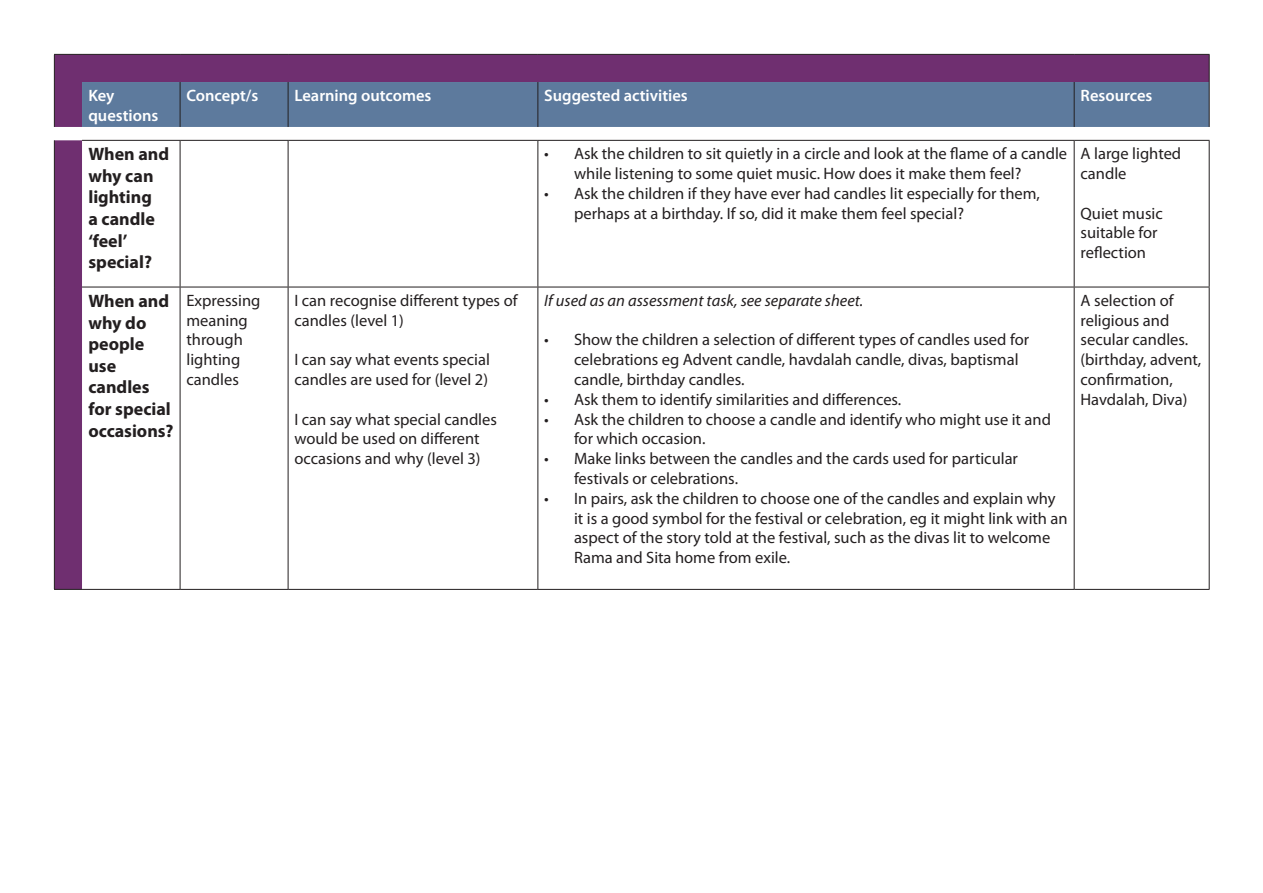
<style>
.page{position:relative;width:1263px;height:893px;background:#fff}
.page>*{position:absolute;margin:0;border:0;box-sizing:border-box;transform-origin:0 0}
.t1{font:700 18px/21.6px "Myriad Pro";color:#231f20}
.t2{font:16.5px/19.8px "Myriad Pro";color:#231f20}
.Heading_2{font:600 16.5px/19.8px "Myriad Pro";color:#fff}
.t3{font:italic 16.5px "Myriad Pro";color:#231f20}
</style>
<div class="page">
<hr style="left:82px;top:140px;width:98px;height:1px;background:#231f20">
<hr style="left:180px;top:140px;width:108px;height:1px;background:#231f20">
<hr style="left:180px;top:141px;width:1px;height:146px;background:#231f20">
<hr style="left:288px;top:140px;width:250px;height:1px;background:#231f20">
<hr style="left:288px;top:141px;width:1px;height:146px;background:#231f20">
<hr style="left:538px;top:140px;width:536px;height:1px;background:#231f20">
<hr style="left:537px;top:141px;width:1px;height:146px;background:#231f20">
<hr style="left:1074px;top:140px;width:135px;height:1px;background:#231f20">
<hr style="left:1074px;top:141px;width:1px;height:146px;background:#231f20">
<hr style="left:82px;top:287px;width:98px;height:1px;background:#231f20">
<hr style="left:180px;top:287px;width:108px;height:1px;background:#231f20">
<hr style="left:180px;top:287px;width:1px;height:302px;background:#231f20">
<hr style="left:288px;top:287px;width:250px;height:1px;background:#231f20">
<hr style="left:288px;top:287px;width:1px;height:302px;background:#231f20">
<hr style="left:538px;top:287px;width:536px;height:1px;background:#231f20">
<hr style="left:537px;top:287px;width:1px;height:302px;background:#231f20">
<hr style="left:1074px;top:287px;width:135px;height:1px;background:#231f20">
<hr style="left:1074px;top:287px;width:1px;height:302px;background:#231f20">
<hr style="left:1209px;top:141px;width:1px;height:146px;background:#231f20">
<hr style="left:1209px;top:287px;width:1px;height:302px;background:#231f20">
<div style="left:54px;top:140px;width:28px;height:450px;background:#6f2f70"></div>
<hr style="left:82px;top:589px;width:98px;height:1px;background:#231f20">
<hr style="left:180px;top:589px;width:108px;height:1px;background:#231f20">
<hr style="left:288px;top:589px;width:250px;height:1px;background:#231f20">
<hr style="left:538px;top:589px;width:536px;height:1px;background:#231f20">
<hr style="left:1074px;top:589px;width:135px;height:1px;background:#231f20">
<div style="left:55px;top:55px;width:1154px;height:72px;background:#6f2f70"></div>
<div style="left:82px;top:82px;width:1127px;height:45px;background:#5d7a9d"></div>
<hr style="left:180px;top:82px;width:1px;height:45px;background:#231f20">
<hr style="left:288px;top:82px;width:1px;height:45px;background:#231f20">
<hr style="left:537px;top:82px;width:1px;height:45px;background:#231f20">
<hr style="left:1074px;top:82px;width:1px;height:45px;background:#231f20">
<svg style="left:54px;top:54px;width:28px;height:28px"></svg>
<hr style="left:82px;top:54px;width:98px;height:1px;background:#231f20">
<hr style="left:180px;top:54px;width:108px;height:1px;background:#231f20">
<hr style="left:288px;top:54px;width:250px;height:1px;background:#231f20">
<hr style="left:538px;top:54px;width:536px;height:1px;background:#231f20">
<hr style="left:1074px;top:54px;width:135px;height:1px;background:#231f20">
<svg style="left:1209px;top:55px;width:1px;height:27px"></svg>
<hr style="left:54px;top:82px;width:1px;height:45px;background:#231f20">
<hr style="left:1209px;top:82px;width:1px;height:45px;background:#231f20">
<p class="Heading_2" style="left:88px;top:85px;width:72px">Key questions</p>
<p class="Heading_2" style="left:186px;top:85px;width:73px">Concept/s</p>
<p class="Heading_2" style="left:294px;top:85px;width:139px">Learning outcomes</p>
<p class="Heading_2" style="left:544px;top:85px;width:145px">Suggested activities</p>
<p class="Heading_2" style="left:1080px;top:85px;width:73px">Resources</p>
<p class="t1" style="left:88px;top:143px;width:82px">When and why can lighting<br>a candle ‘feel’ special?</p>
<p class="t2" style="left:574px;top:143px;width:495px;text-indent:-30px">• Ask the children to sit quietly in a circle and look at the flame of a candle while listening to some quiet music. How does it make them feel?</p>
<p class="t2" style="left:574px;top:183px;width:467px;text-indent:-30px">• Ask the children if they have ever had candles lit especially for them, perhaps at a birthday. If so, did it make them feel special?</p>
<p class="t1" style="left:88px;top:289px;width:87px">When and why do people use candles for special occasions?</p>
<p class="t2" style="left:186px;top:290px;width:75px">Expressing meaning through lighting candles</p>
<p class="t2" style="left:294px;top:290px;width:225px">I can recognise different types of candles (level 1)</p>
<p class="t2" style="left:294px;top:349px;width:197px">I can say what events special candles are used for (level 2)</p>
<p class="t2" style="left:294px;top:409px;width:204px">I can say what special candles would be used on different occasions and why (level 3)</p>
<p class="t3" style="left:544px;top:290px;width:321px">If used as an assessment task, see separate sheet.</p>
<p class="t2" style="left:574px;top:330px;width:457px;text-indent:-30px">• Show the children a selection of different types of candles used for celebrations eg Advent candle, havdalah candle, divas, baptismal candle, birthday candles.</p>
<p class="t2" style="left:544px;top:389px;width:359px">• Ask them to identify similarities and differences.</p>
<p class="t2" style="left:574px;top:409px;width:478px;text-indent:-30px">• Ask the children to choose a candle and identify who might use it and for which occasion.</p>
<p class="t2" style="left:574px;top:448px;width:445px;text-indent:-30px">• Make links between the candles and the cards used for particular festivals or celebrations.</p>
<p class="t2" style="left:574px;top:488px;width:495px;text-indent:-30px">• In pairs, ask the children to choose one of the candles and explain why it is a good symbol for the festival or celebration, eg it might link with an aspect of the story told at the festival, such as the divas lit to welcome Rama and Sita home from exile.</p>
<p class="t2" style="left:1080px;top:143px;width:102px">A large lighted candle</p>
<p class="t2" style="left:1080px;top:203px;width:84px">Quiet music suitable for reflection</p>
<p class="t2" style="left:1080px;top:290px;width:109px">A selection of religious and secular candles.</p>
<p class="t2" style="left:1080px;top:349px;width:122px">(birthday, advent, confirmation,<br>Havdalah, Diva)</p>
</div>
